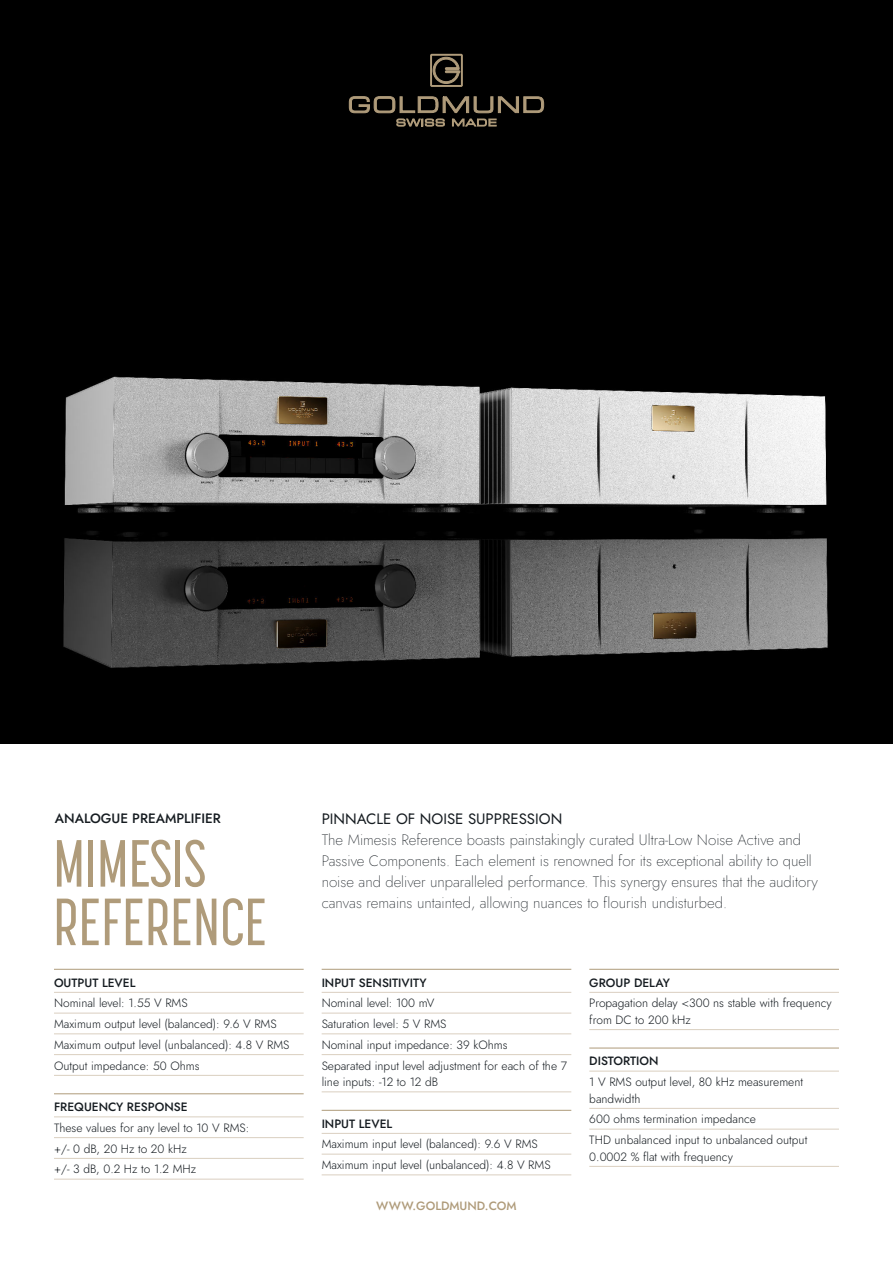
<style>
.page{position:relative;width:893px;height:1263px;background:#fff}
.page>*{position:absolute;margin:0;border:0;box-sizing:border-box;transform-origin:0 0}
.t1{font:500 66px/58.5px "Korolev Compressed W04";color:#af9b7a}
.t2{font:200 15px/21px "Jost";color:#161c21}
.t3{font:15px "Jost";color:#161c21}
.t4{font:500 13.5px "Jost";color:#161c21}
.t5{font:300 12px/20.7px "Jost";color:#161c21}
.t6{font:500 12px "Jost";color:#161c21}
.t7{font:500 12px "Jost";color:#af9b7a}
</style>
<div class="page">
<div style="left:0;top:0;width:893px;height:744px;background:#000"></div>
<img style="left:63px;top:53px;width:765px;height:615px">
<svg style="left:430px;top:54px;width:33px;height:33px"></svg>
<svg style="left:349px;top:96px;width:195px;height:31px"></svg>
<hr style="left:54px;top:969px;width:250px;height:1px;background:#af9b7a">
<hr style="left:54px;top:992px;width:250px;height:1px;background:#dacfc0">
<hr style="left:54px;top:1013px;width:250px;height:1px;background:#dacfc0">
<hr style="left:54px;top:1033px;width:250px;height:1px;background:#dacfc0">
<hr style="left:54px;top:1054px;width:250px;height:1px;background:#dacfc0">
<hr style="left:54px;top:1075px;width:250px;height:1px;background:#dacfc0">
<hr style="left:54px;top:1093px;width:250px;height:1px;background:#af9b7a">
<hr style="left:54px;top:1116px;width:250px;height:1px;background:#dacfc0">
<hr style="left:54px;top:1137px;width:250px;height:1px;background:#dacfc0">
<hr style="left:54px;top:1158px;width:250px;height:1px;background:#dacfc0">
<hr style="left:54px;top:1179px;width:250px;height:1px;background:#dacfc0">
<hr style="left:322px;top:969px;width:249px;height:1px;background:#af9b7a">
<hr style="left:322px;top:992px;width:249px;height:1px;background:#dacfc0">
<hr style="left:322px;top:1013px;width:249px;height:1px;background:#dacfc0">
<hr style="left:322px;top:1033px;width:249px;height:1px;background:#dacfc0">
<hr style="left:322px;top:1054px;width:249px;height:1px;background:#dacfc0">
<hr style="left:322px;top:1091px;width:249px;height:1px;background:#dacfc0">
<hr style="left:322px;top:1110px;width:249px;height:1px;background:#af9b7a">
<hr style="left:322px;top:1133px;width:249px;height:1px;background:#dacfc0">
<hr style="left:322px;top:1154px;width:249px;height:1px;background:#dacfc0">
<hr style="left:322px;top:1174px;width:249px;height:1px;background:#dacfc0">
<hr style="left:589px;top:969px;width:250px;height:1px;background:#af9b7a">
<hr style="left:589px;top:992px;width:250px;height:1px;background:#dacfc0">
<hr style="left:589px;top:1029px;width:250px;height:1px;background:#dacfc0">
<hr style="left:589px;top:1048px;width:250px;height:1px;background:#af9b7a">
<hr style="left:589px;top:1071px;width:250px;height:1px;background:#dacfc0">
<hr style="left:589px;top:1108px;width:250px;height:1px;background:#dacfc0">
<hr style="left:589px;top:1129px;width:250px;height:1px;background:#dacfc0">
<hr style="left:589px;top:1166px;width:250px;height:1px;background:#dacfc0">
<p class="t4" style="left:55px;top:812px;width:168px">ANALOGUE PREAMPLIFIER</p>
<h1 class="t1" style="left:53px;top:834px;width:215px">MIMESIS<br>REFERENCE</h1>
<p class="t6" style="left:54px;top:977px;width:83px">OUTPUT LEVEL</p>
<p class="t5" style="left:54px;top:994px;width:237px">Nominal level: 1.55 V RMS<br>Maximum output level (balanced): 9.6 V RMS Maximum output level (unbalanced): 4.8 V RMS Output impedance: 50 Ohms</p>
<p class="t6" style="left:54px;top:1102px;width:135px">FREQUENCY RESPONSE</p>
<p class="t5" style="left:54px;top:1118px;width:197px">These values for any level to 10 V RMS: +/- 0 dB, 20 Hz to 20 kHz<br>+/- 3 dB, 0.2 Hz to 1.2 MHz</p>
<p class="t3" style="left:322px;top:810px;width:242px">PINNACLE OF NOISE SUPPRESSION</p>
<p class="t2" style="left:322px;top:830px;width:498px">The Mimesis Reference boasts painstakingly curated Ultra-Low Noise Active and Passive Components. Each element is renowned for its exceptional ability to quell noise and deliver unparalleled performance. This synergy ensures that the auditory canvas remains untainted, allowing nuances to flourish undisturbed.</p>
<p class="t6" style="left:322px;top:977px;width:107px">INPUT SENSITIVITY</p>
<p class="t5" style="left:322px;top:994px;width:247px">Nominal level: 100 mV<br>Saturation level: 5 V RMS<br>Nominal input impedance: 39 kOhms<br>Separated input level adjustment for each of the 7</p>
<p class="t5" style="left:322px;top:1072px;width:118px">line inputs: -12 to 12 dB</p>
<p class="t6" style="left:322px;top:1118px;width:72px">INPUT LEVEL</p>
<p class="t5" style="left:322px;top:1135px;width:231px">Maximum input level (balanced): 9.6 V RMS<br>Maximum input level (unbalanced): 4.8 V RMS</p>
<p class="t7" style="left:376px;top:1200px;width:142px">WWW.GOLDMUND.COM</p>
<p class="t6" style="left:589px;top:977px;width:82px">GROUP DELAY</p>
<p class="t5" style="left:589px;top:996px;width:244px;line-height:16.5px">Propagation delay &lt;300 ns stable with frequency from DC to 200 kHz</p>
<p class="t6" style="left:589px;top:1056px;width:71px">DISTORTION</p>
<p class="t5" style="left:589px;top:1074px;width:215px;line-height:16.5px">1 V RMS output level, 80 kHz measurement bandwidth</p>
<p class="t5" style="left:589px;top:1110px;width:220px">600 ohms termination impedance<br>THD unbalanced input to unbalanced output</p>
<p class="t5" style="left:589px;top:1147px;width:145px">0.0002 % flat with frequency</p>
</div>
